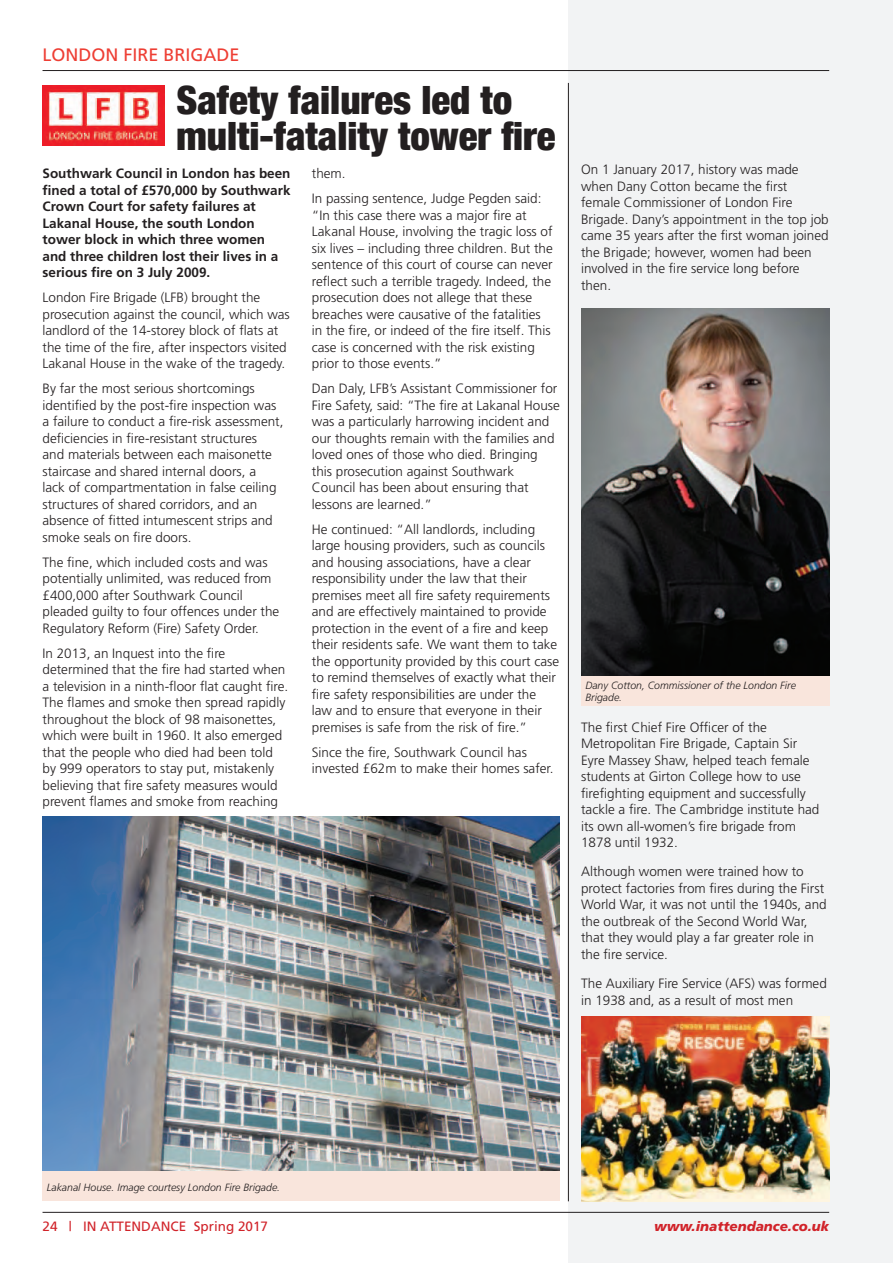
<style>
.page{position:relative;width:893px;height:1263px;background:#fff}
.page>*{position:absolute;margin:0;border:0;box-sizing:border-box;transform-origin:0 0}
.t1{font:900 condensed 39px/36px "Helvetica Neue";color:#231f20}
.t2{font:18px "Frutiger";color:#ee3e34}
.t3{font:300 13.5px/16.5px "Frutiger";color:#231f20}
.t4{font:700 13.5px/16.5px "Frutiger";color:#231f20}
.t5{font:13.5px "Frutiger";color:#d1232a}
.t6{font:italic 900 13.5px "Frutiger";color:#d1232a}
.t7{font:italic 300 10.5px/12px "Frutiger";color:#231f20}
</style>
<div class="page">
<div style="left:568px;top:0;width:325px;height:1263px;background:#f2f3f4"></div>
<img style="left:581px;top:308px;width:248px;height:368px">
<div style="left:581px;top:676px;width:248px;height:30px;background:#f9e5dc"></div>
<hr style="left:43px;top:1212px;width:786px;height:1px;background:#231f20">
<hr style="left:43px;top:70px;width:786px;height:1px;background:#231f20">
<img style="left:43px;top:85px;width:122px;height:61px">
<img style="left:43px;top:816px;width:517px;height:355px">
<div style="left:43px;top:1171px;width:517px;height:30px;background:#f9e5dc"></div>
<img style="left:581px;top:1016px;width:248px;height:185px">
<hr style="left:568px;top:83px;width:1px;height:1118px;background:#231f20">
<p class="t2" style="left:43px;top:44px;width:199px">LONDON FIRE BRIGADE</p>
<p class="t1" style="left:176px;top:81px;width:381px">Safety failures led to multi-fatality tower fire</p>
<p class="t4" style="left:43px;top:165px;width:250px">Southwark Council in London has been fined a total of £570,000 by Southwark Crown Court for safety failures at Lakanal House, the south London tower block in which three women and three children lost their lives in a serious fire on 3 July 2009.</p>
<p class="t3" style="left:43px;top:289px;width:249px">London Fire Brigade (LFB) brought the prosecution against the council, which was landlord of the 14-storey block of flats at the time of the fire, after inspectors visited Lakanal House in the wake of the tragedy.</p>
<p class="t3" style="left:43px;top:380px;width:243px">By far the most serious shortcomings identified by the post-fire inspection was a failure to conduct a fire-risk assessment, deficiencies in fire-resistant structures<br>and materials between each maisonette staircase and shared internal doors, a<br>lack of compartmentation in false ceiling structures of shared corridors, and an absence of fitted intumescent strips and smoke seals on fire doors.</p>
<p class="t3" style="left:43px;top:554px;width:238px">The fine, which included costs and was potentially unlimited, was reduced from £400,000 after Southwark Council pleaded guilty to four offences under the Regulatory Reform (Fire) Safety Order.</p>
<p class="t3" style="left:43px;top:645px;width:247px">In 2013, an Inquest into the fire determined that the fire had started when a television in a ninth-floor flat caught fire.<br>The flames and smoke then spread rapidly throughout the block of 98 maisonettes, which were built in 1960. It also emerged that the people who died had been told by 999 operators to stay put, mistakenly believing that fire safety measures would prevent flames and smoke from reaching</p>
<p class="t3" style="left:312px;top:165px;width:35px">them.</p>
<p class="t3" style="left:312px;top:190px;width:243px">In passing sentence, Judge Pegden said: “In this case there was a major fire at Lakanal House, involving the tragic loss of six lives – including three children. But the sentence of this court of course can never reflect such a terrible tragedy. Indeed, the prosecution does not allege that these breaches were causative of the fatalities in the fire, or indeed of the fire itself. This case is concerned with the risk existing prior to those events.”</p>
<p class="t3" style="left:312px;top:380px;width:250px">Dan Daly, LFB’s Assistant Commissioner for Fire Safety, said: “The fire at Lakanal House was a particularly harrowing incident and our thoughts remain with the families and loved ones of those who died. Bringing this prosecution against Southwark Council has been about ensuring that lessons are learned.”</p>
<p class="t3" style="left:312px;top:521px;width:249px">He continued: “All landlords, including large housing providers, such as councils and housing associations, have a clear responsibility under the law that their premises meet all fire safety requirements and are effectively maintained to provide protection in the event of a fire and keep their residents safe. We want them to take the opportunity provided by this court case to remind themselves of exactly what their fire safety responsibilities are under the law and to ensure that everyone in their premises is safe from the risk of fire.”</p>
<p class="t3" style="left:312px;top:744px;width:243px">Since the fire, Southwark Council has invested £62m to make their homes safer.</p>
<p class="t3" style="left:581px;top:161px;width:249px">On 1 January 2017, history was made when Dany Cotton became the first female Commissioner of London Fire Brigade. Dany’s appointment in the top job came 35 years after the first woman joined the Brigade; however, women had been involved in the fire service long before then.</p>
<p class="t7" style="left:585px;top:679px;width:212px">Dany Cotton, Commissioner of the London Fire<br>Brigade.</p>
<p class="t3" style="left:581px;top:719px;width:240px">The first Chief Fire Officer of the Metropolitan Fire Brigade, Captain Sir Eyre Massey Shaw, helped teach female students at Girton College how to use firefighting equipment and successfully tackle a fire. The Cambridge institute had its own all-women’s fire brigade from 1878 until 1932.</p>
<p class="t3" style="left:581px;top:863px;width:247px">Although women were trained how to protect factories from fires during the First World War, it was not until the 1940s, and the outbreak of the Second World War, that they would play a far greater role in the fire service.</p>
<p class="t3" style="left:581px;top:975px;width:247px">The Auxiliary Fire Service (AFS) was formed in 1938 and, as a result of most men</p>
<p class="t7" style="left:47px;top:1181px;width:235px">Lakanal House. Image courtesy London Fire Brigade.</p>
<p class="t5" style="left:43px;top:1218px;width:227px">24 | IN ATTENDANCE Spring 2017</p>
<p class="t6" style="left:654px;top:1218px;width:177px">www.inattendance.co.uk</p>
</div>
